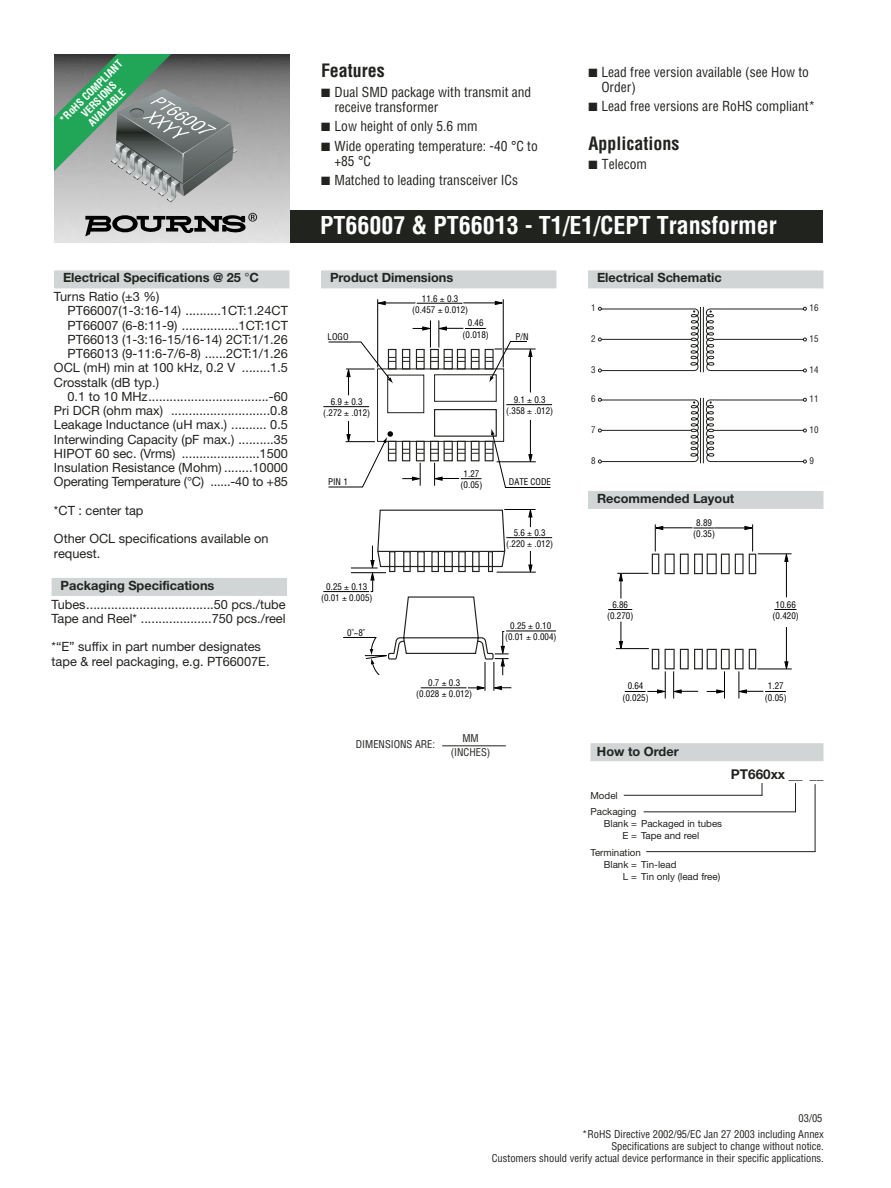
<style>
.page{position:relative;width:891px;height:1188px;background:#fff}
.page>*{position:absolute;margin:0;border:0;box-sizing:border-box;transform-origin:0 0}
.t1{font:700 condensed 24px "Helvetica";color:#fff}
.t2{font:700 condensed 18px "Helvetica";color:#20231e}
.t3{font:condensed 13.5px/15px "Helvetica";color:#20231e}
.t4{font:700 13.5px "Helvetica Neue";color:#20231e}
.t5{font:12.75px/14.2px "Helvetica Neue";color:#20231e}
.t6{font:700 12.75px "Helvetica Neue";color:#20231e}
.t7{font:condensed 10.5px/12px "Helvetica";color:#20231e;text-align:center}
.t8{font:700 condensed 10.5px/11.2px "Helvetica";color:#fff;text-align:center}
.t9{font:9.75px/16.5px "Helvetica Neue";color:#20231e}
.t10{font:condensed 9px/11.2px "Helvetica";color:#000;text-align:center}
.t11{font:condensed 9px "Helvetica";color:#20231e}
</style>
<div class="page">
<div style="left:284px;top:210px;width:540px;height:33px;background:#20231e"></div>
<img style="left:54px;top:54px;width:236px;height:189px">
<svg style="left:85px;top:213px;width:172px;height:23px;background:#838383"></svg>
<svg style="left:598px;top:306px;width:209px;height:158px"></svg>
<hr style="left:713px;top:430px;width:90px;height:1px;background:#20231e">
<div style="left:54px;top:270px;width:236px;height:18px;background:#d1d5d6"></div>
<div style="left:588px;top:270px;width:236px;height:18px;background:#d1d5d6"></div>
<div style="left:321px;top:270px;width:235px;height:18px;background:#d1d5d6"></div>
<div style="left:588px;top:491px;width:236px;height:18px;background:#d1d5d6"></div>
<hr style="left:323px;top:591px;width:46px;height:1px;background:#000">
<hr style="left:506px;top:537px;width:46px;height:1px;background:#000">
<hr style="left:504px;top:509px;width:32px;height:1px;background:#000">
<hr style="left:497px;top:572px;width:39px;height:1px;background:#000">
<hr style="left:503px;top:299px;width:1px;height:68px;background:#000">
<svg style="left:378px;top:301px;width:8px;height:4px"></svg>
<svg style="left:495px;top:301px;width:9px;height:4px"></svg>
<hr style="left:384px;top:303px;width:31px;height:1px;background:#000">
<hr style="left:463px;top:303px;width:35px;height:1px;background:#000">
<hr style="left:377px;top:299px;width:1px;height:68px;background:#000">
<hr style="left:417px;top:303px;width:46px;height:1px;background:#000">
<hr style="left:323px;top:406px;width:46px;height:1px;background:#000">
<hr style="left:506px;top:404px;width:46px;height:1px;background:#000">
<hr style="left:506px;top:631px;width:50px;height:1px;background:#000">
<svg style="left:608px;top:524px;width:188px;height:174px"></svg>
<hr style="left:442px;top:745px;width:64px;height:1px;background:#20231e">
<svg style="left:54px;top:54px;width:183px;height:148px;background:#789284"></svg>
<div style="left:591px;top:743px;width:233px;height:18px;background:#d1d5d6"></div>
<svg style="left:762px;top:783px;width:1px;height:13px"></svg>
<svg style="left:795px;top:783px;width:1px;height:28px"></svg>
<hr style="left:624px;top:795px;width:138px;height:1px;background:#20231e">
<hr style="left:644px;top:811px;width:152px;height:1px;background:#20231e">
<hr style="left:815px;top:784px;width:1px;height:68px;background:#20231e">
<hr style="left:646px;top:851px;width:169px;height:1px;background:#20231e">
<div style="left:52px;top:578px;width:235px;height:18px;background:#d1d5d6"></div>
<svg style="left:528px;top:510px;width:4px;height:18px"></svg>
<svg style="left:528px;top:551px;width:4px;height:22px"></svg>
<svg style="left:328px;top:320px;width:223px;height:168px"></svg>
<svg style="left:342px;top:509px;width:169px;height:182px"></svg>
<p class="t8" style="left:58px;top:118px;width:85px;rotate:-45deg">*RoHS COMPLIANT<br>VERSIONS<br>AVAILABLE</p>
<p class="t6" style="left:63px;top:273px;width:198px">Electrical Specifications @ 25 C</p>
<p class="t5" style="left:54px;top:291px;width:107px">Turns Ratio (±3 %)</p>
<p class="t5" style="left:67px;top:305px;width:222px">PT66007(1-3:16-14) ..........1CT:1.24CT</p>
<p class="t5" style="left:67px;top:319px;width:222px">PT66007 (6-8:11-9) ................1CT:1CT</p>
<p class="t5" style="left:67px;top:334px;width:222px">PT66013 (1-3:16-15/16-14) 2CT:1/1.26</p>
<p class="t5" style="left:67px;top:348px;width:222px">PT66013 (9-11:6-7/6-8) ......2CT:1/1.26</p>
<p class="t5" style="left:54px;top:362px;width:236px">OCL (mH) min at 100 kHz, 0.2 V ........1.5</p>
<p class="t5" style="left:54px;top:376px;width:107px">Crosstalk (dB typ.)</p>
<p class="t5" style="left:67px;top:391px;width:222px">0.1 to 10 MHz..................................-60</p>
<p class="t5" style="left:54px;top:405px;width:235px">Pri DCR (ohm max) ............................0.8</p>
<p class="t5" style="left:54px;top:419px;width:235px">Leakage Inductance (uH max.) .......... 0.5</p>
<p class="t5" style="left:54px;top:433px;width:236px">Interwinding Capacity (pF max.) ..........35</p>
<p class="t5" style="left:54px;top:448px;width:235px">HIPOT 60 sec. (Vrms) ......................1500</p>
<p class="t5" style="left:54px;top:462px;width:236px">Insulation Resistance (Mohm) ........10000</p>
<p class="t5" style="left:54px;top:476px;width:236px">Operating Temperature (°C) ......-40 to +85</p>
<p class="t5" style="left:54px;top:505px;width:91px">*CT : center tap</p>
<p class="t5" style="left:54px;top:533px;width:216px">Other OCL specifications available on request.</p>
<p class="t6" style="left:61px;top:581px;width:155px">Packaging Specifications</p>
<p class="t5" style="left:52px;top:598px;width:235px">Tubes....................................50 pcs./tube<br>Tape and Reel* ....................750 pcs./reel</p>
<p class="t5" style="left:52px;top:641px;width:219px">*“E” suffix in part number designates tape &amp; reel packaging, e.g. PT66007E.</p>
<h2 class="t2" style="left:321px;top:64px;width:65px">Features</h2>
<p class="t3" style="left:334px;top:86px;width:198px;text-indent:-14px">■ Dual SMD package with transmit and receive transformer</p>
<p class="t3" style="left:321px;top:120px;width:158px">■ Low height of only 5.6 mm</p>
<p class="t3" style="left:334px;top:140px;width:205px;text-indent:-14px">■ Wide operating temperature: -40 °C to +85 °C</p>
<p class="t3" style="left:321px;top:174px;width:199px">■ Matched to leading transceiver ICs</p>
<p class="t3" style="left:601px;top:65px;width:209px;text-indent:-13px">■ Lead free version available (see How to<br>Order)</p>
<p class="t3" style="left:588px;top:100px;width:228px">■ Lead free versions are RoHS compliant*</p>
<h2 class="t2" style="left:588px;top:136px;width:92px">Applications</h2>
<p class="t3" style="left:588px;top:158px;width:60px">■ Telecom</p>
<h1 class="t1" style="left:320px;top:216px;width:458px">PT66007 &amp; PT66013 - T1/E1/CEPT Transformer</h1>
<p class="t6" style="left:330px;top:273px;width:125px">Product Dimensions</p>
<p class="t6" style="left:597px;top:273px;width:126px">Electrical Schematic</p>
<p class="t10" style="left:327px;top:332px;width:23px">LOGO</p>
<p class="t10" style="left:412px;top:293px;width:57px">11.6 0.3 (0.457 0.012)</p>
<p class="t10" style="left:463px;top:318px;width:28px">0.46 (0.018)</p>
<p class="t10" style="left:515px;top:332px;width:15px">P/N</p>
<p class="t10" style="left:323px;top:397px;width:48px">6.9 0.3 (.272 .012)</p>
<p class="t10" style="left:506px;top:395px;width:48px">9.1 0.3 (.358 .012)</p>
<p class="t10" style="left:461px;top:468px;width:23px">1.27 (0.05)</p>
<p class="t10" style="left:328px;top:477px;width:21px">PIN 1</p>
<p class="t10" style="left:509px;top:477px;width:44px">DATE CODE</p>
<p class="t10" style="left:321px;top:582px;width:53px">0.25 0.13 (0.01 0.005)</p>
<p class="t10" style="left:347px;top:628px;width:20px">0˚~8˚</p>
<p class="t10" style="left:416px;top:678px;width:57px">0.7 0.3 (0.028 0.012)</p>
<p class="t7" style="left:356px;top:739px;width:81px">DIMENSIONS ARE:</p>
<p class="t7" style="left:451px;top:732px;width:41px;line-height:14.1px">MM (INCHES)</p>
<p class="t10" style="left:506px;top:528px;width:48px">5.6 0.3 (.220 .012)</p>
<p class="t10" style="left:505px;top:621px;width:53px">0.25 0.10 (0.01 0.004)</p>
<p class="t11" style="left:591px;top:305px;width:6px">1</p>
<p class="t11" style="left:591px;top:335px;width:6px">2</p>
<p class="t11" style="left:591px;top:366px;width:6px">3</p>
<p class="t11" style="left:591px;top:396px;width:6px">6</p>
<p class="t11" style="left:591px;top:426px;width:6px">7</p>
<p class="t11" style="left:591px;top:457px;width:6px">8</p>
<p class="t6" style="left:597px;top:494px;width:139px">Recommended Layout</p>
<p class="t10" style="left:693px;top:518px;width:23px">8.89 (0.35)</p>
<p class="t10" style="left:607px;top:600px;width:28px">6.86 (0.270)</p>
<p class="t10" style="left:622px;top:681px;width:28px">0.64 (0.025)</p>
<p class="t6" style="left:597px;top:747px;width:83px">How to Order</p>
<p class="t11" style="left:810px;top:305px;width:10px">16</p>
<p class="t11" style="left:810px;top:335px;width:10px">15</p>
<p class="t11" style="left:810px;top:366px;width:10px">14</p>
<p class="t11" style="left:810px;top:396px;width:10px">11</p>
<p class="t11" style="left:810px;top:426px;width:10px">10</p>
<p class="t11" style="left:810px;top:457px;width:6px">9</p>
<p class="t10" style="left:773px;top:600px;width:28px">10.66 (0.420)</p>
<p class="t10" style="left:765px;top:681px;width:23px">1.27 (0.05)</p>
<p class="t9" style="left:591px;top:788px;width:47px">Model<br>Packaging</p>
<p class="t9" style="left:604px;top:819px;width:120px;line-height:12px;text-align:center">Blank = Packaged in tubes<br>E = Tape and reel</p>
<p class="t9" style="left:591px;top:845px;width:52px">Termination</p>
<p class="t9" style="left:604px;top:857px;width:74px">Blank = Tin-lead</p>
<p class="t9" style="left:623px;top:869px;width:99px">L = Tin only (lead free)</p>
<p class="t4" style="left:731px;top:769px;width:94px">PT660xx __ __</p>
<p class="t7" style="left:799px;top:1113px;width:25px">03/05</p>
<p class="t7" style="left:492px;top:1129px;width:334px;text-align:right">*RoHS Directive 2002/95/EC Jan 27 2003 including Annex<br>Specifications are subject to change without notice.<br>Customers should verify actual device performance in their specific applications.</p>
</div>
